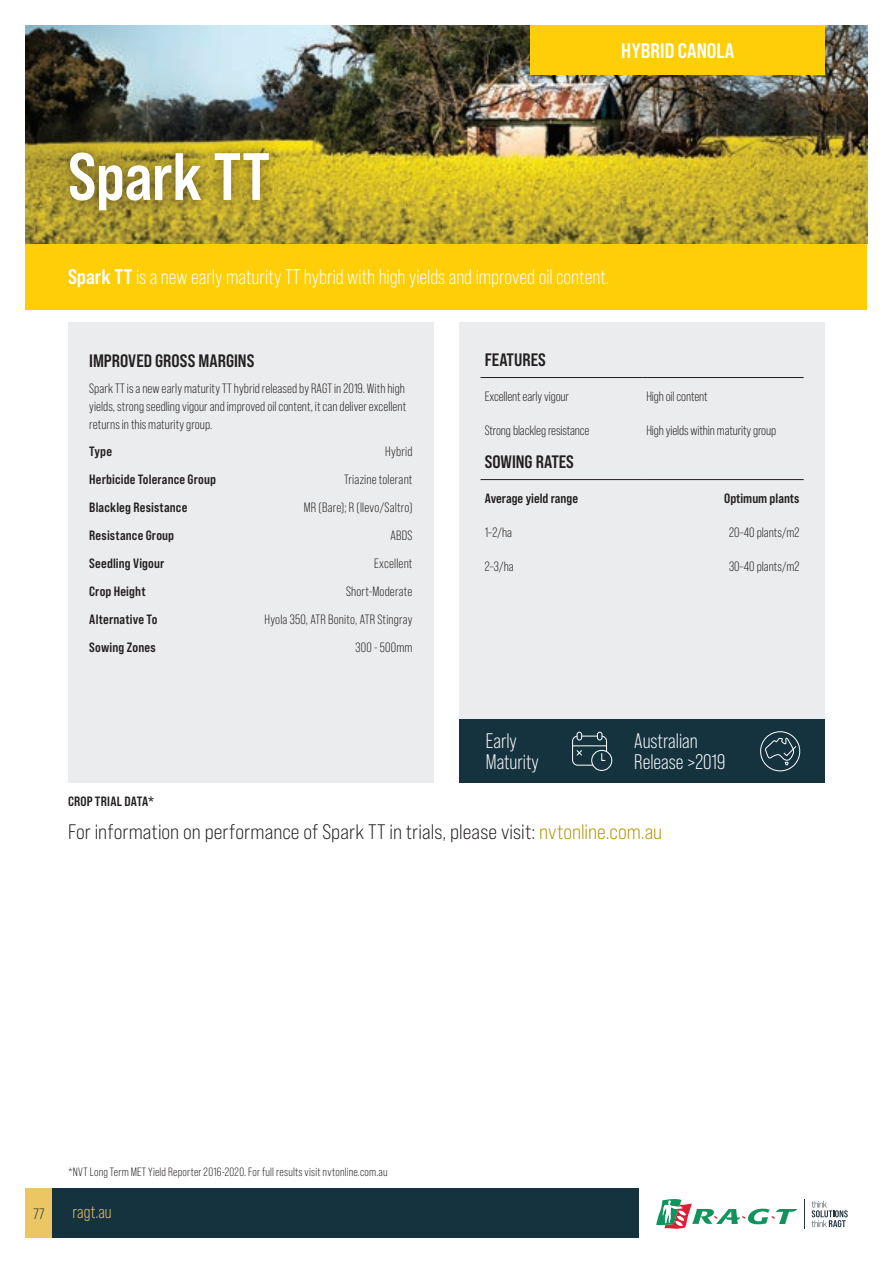
<style>
.page{position:relative;width:893px;height:1263px;background:#fff}
.page>*{position:absolute;margin:0;border:0;box-sizing:border-box;transform-origin:0 0}
.t1{font:66.75px "Bebas Neue Pro Sm E Bd";letter-spacing:-.005em;color:#fff}
.t2{font:21px/21px "Bebas Neue Pro";color:#fff}
.t3{font:21px "Bebas Neue Pro Sm E Bk";letter-spacing:.005em;color:#231f20}
.t4{font:21px "Bebas Neue Pro Sm E Bd";color:#fff}
.t5{font:18px "Bebas Neue Pro Sm E Bd";color:#231f20}
.t6{font:18px "Bebas Neue Pro";color:#ecc663}
.t7{font:15px "Bebas Neue Pro";color:#15323f}
.t8{font:13.5px/18px "Bebas Neue Pro";color:#231f20;text-align:justify}
.t9{font:13.5px "Bebas Neue Pro Sm E Bd";letter-spacing:.01em;color:#231f20}
.t10{font:12px "Bebas Neue Pro";letter-spacing:.015em;color:#231f20}
.s1{font-family:"Bebas Neue Pro Sm E Bd"}
.s2{color:#b29203}
</style>
<div class="page">
<img style="left:26px;top:26px;width:841px;height:218px">
<div style="left:57px;top:139px;width:226px;height:85px;background:#231f20;opacity:.6"></div>
<div style="left:26px;top:244px;width:841px;height:65px;background:#fece08"></div>
<div style="left:68px;top:322px;width:366px;height:461px;background:#ebeced"></div>
<div style="left:459px;top:322px;width:366px;height:403px;background:#ebeced"></div>
<hr style="left:480px;top:479px;width:162px;height:1px;background:#231f20">
<hr style="left:642px;top:479px;width:162px;height:1px;background:#231f20">
<hr style="left:480px;top:377px;width:162px;height:1px;background:#231f20">
<hr style="left:642px;top:377px;width:162px;height:1px;background:#231f20">
<div style="left:531px;top:26px;width:294px;height:49px;background:#fece08"></div>
<div style="left:459px;top:720px;width:366px;height:63px;background:#15323f"></div>
<div style="left:577px;top:732px;width:5px;height:8px;border:1px solid #fff;border-radius:2px"></div>
<div style="left:597px;top:732px;width:5px;height:8px;border:1px solid #fff;border-radius:2px"></div>
<div style="left:591px;top:750px;width:21px;height:21px;border:1px solid #fff;border-radius:50%"></div>
<svg style="left:572px;top:735px;width:35px;height:31px"></svg>
<svg style="left:760px;top:731px;width:40px;height:40px"></svg>
<div style="left:52px;top:1188px;width:587px;height:49px;background:#15323f"></div>
<div style="left:26px;top:1188px;width:26px;height:49px;background:#ecc663"></div>
<svg style="left:656px;top:1199px;width:141px;height:29px"></svg>
<svg style="left:812px;top:1201px;width:36px;height:26px"></svg>
<svg style="left:804px;top:1199px;width:1px;height:29px"></svg>
<p class="t4" style="left:621px;top:38px;width:115px">HYBRID CANOLA</p>
<p class="t1" style="left:68px;top:137px;width:204px">Spark TT</p>
<p class="t2" style="left:68px;top:266px;width:543px"><span class="s1">Spark TT</span> is a new early maturity TT hybrid with high yields and improved oil content.</p>
<p class="t5" style="left:89px;top:350px;width:167px">IMPROVED GROSS MARGINS</p>
<p class="t8" style="left:89px;top:380px;width:318px">Spark TT is a new early maturity TT hybrid released by RAGT in 2019. With high yields, strong seedling vigour and improved oil content, it can deliver excellent returns in this maturity group.</p>
<p class="t9" style="left:89px;top:443px;width:24px">Type</p>
<p class="t8" style="left:385px;top:443px;width:29px">Hybrid</p>
<p class="t9" style="left:89px;top:471px;width:128px">Herbicide Tolerance Group</p>
<p class="t8" style="left:344px;top:471px;width:70px">Triazine tolerant</p>
<p class="t9" style="left:89px;top:499px;width:100px">Blackleg Resistance</p>
<p class="t8" style="left:304px;top:499px;width:110px">MR (Bare); R (Ilevo/Saltro)</p>
<p class="t9" style="left:89px;top:527px;width:86px">Resistance Group</p>
<p class="t8" style="left:390px;top:527px;width:23px">ABDS</p>
<p class="t9" style="left:89px;top:555px;width:77px">Seedling Vigour</p>
<p class="t8" style="left:374px;top:555px;width:40px">Excellent</p>
<p class="t9" style="left:89px;top:584px;width:58px">Crop Height</p>
<p class="t8" style="left:346px;top:583px;width:68px">Short-Moderate</p>
<p class="t9" style="left:89px;top:612px;width:70px">Alternative To</p>
<p class="t8" style="left:264px;top:611px;width:149px">Hyola 350, ATR Bonito, ATR Stingray</p>
<p class="t9" style="left:89px;top:640px;width:68px">Sowing Zones</p>
<p class="t8" style="left:356px;top:639px;width:58px">300 - 500mm</p>
<p class="t5" style="left:485px;top:349px;width:63px">FEATURES</p>
<p class="t8" style="left:485px;top:388px;width:86px">Excellent early vigour</p>
<p class="t8" style="left:646px;top:388px;width:63px">High oil content</p>
<p class="t8" style="left:485px;top:422px;width:106px">Strong blackleg resistance</p>
<p class="t8" style="left:646px;top:422px;width:131px">High yields within maturity group</p>
<p class="t5" style="left:485px;top:451px;width:91px">SOWING RATES</p>
<p class="t9" style="left:485px;top:491px;width:95px">Average yield range</p>
<p class="t9" style="left:724px;top:491px;width:77px">Optimum plants</p>
<p class="t8" style="left:485px;top:524px;width:29px">1–2/ha</p>
<p class="t8" style="left:729px;top:524px;width:72px">20–40 plants/m2</p>
<p class="t8" style="left:485px;top:558px;width:30px">2–3/ha</p>
<p class="t8" style="left:729px;top:558px;width:72px">30–40 plants/m2</p>
<p class="t2" style="left:486px;top:730px;width:55px">Early<br>Maturity</p>
<p class="t2" style="left:634px;top:730px;width:93px">Australian<br>Release &gt;2019</p>
<p class="t9" style="left:68px;top:794px;width:88px">CROP TRIAL DATA*</p>
<p class="t3" style="left:68px;top:819px;width:596px">For information on performance of Spark TT in trials, please visit: <span class="s2">nvtonline.com.au</span></p>
<p class="t10" style="left:68px;top:1165px;width:321px">*NVT Long Term MET Yield Reporter 2016-2020. For full results visit nvtonline.com.au</p>
<p class="t7" style="left:33px;top:1205px;width:13px">77</p>
<h3 class="t6" style="left:73px;top:1202px;width:41px">ragt.au</h3>
</div>
